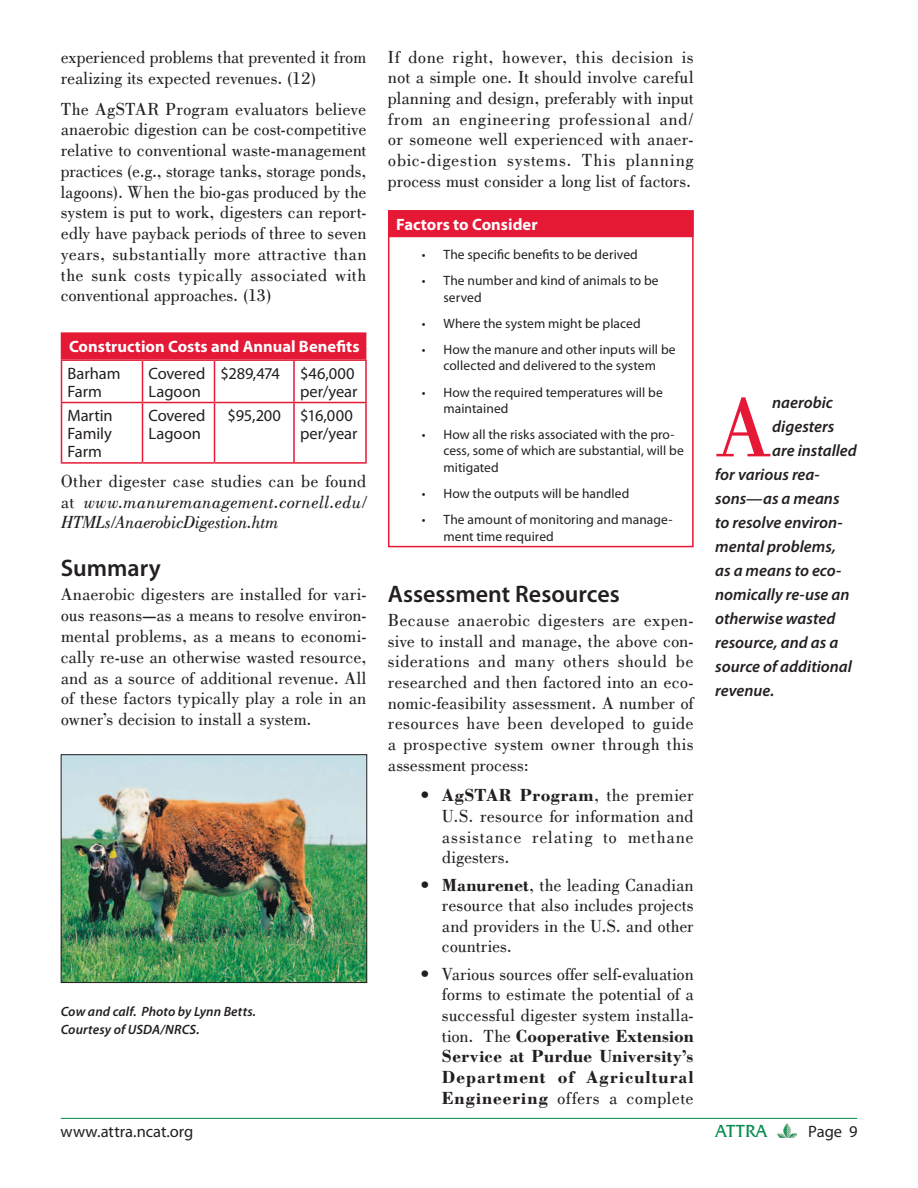
<style>
.page{position:relative;width:918px;height:1188px;background:#fff}
.page>*{position:absolute;margin:0;border:0;box-sizing:border-box;transform-origin:0 0}
.t1{font:88.35px "Bodoni";color:#e51836}
.t2{font:600 24px "Myriad Pro";color:#231f20}
.t3{font:18px/20.7px "Bodoni";letter-spacing:.01em;color:#231f20;text-align:justify}
.t4{font:italic 18px/20.9px "Bodoni";letter-spacing:.005em;color:#231f20;text-align:justify}
.t5{font:18px "Friz Quadrata IT Cby BT";letter-spacing:-.01em;color:#078a4d}
.t6{font:700 18px "Bodoni";color:#231f20}
.t7{font:italic 600 16.5px "Myriad Pro";color:#231f20}
.t8{font:16.5px/18px "Myriad Pro";letter-spacing:-.005em;color:#231f20}
.t9{font:700 16.5px "Myriad Pro";color:#fff}
.t10{font:13.5px/26.4px "Myriad Pro";letter-spacing:.005em;color:#231f20}
.t11{font:italic 600 13.5px/17.1px "Myriad Pro";letter-spacing:.005em;color:#231f20}
.s1{font-style:normal}
.s2{font-weight:700}
</style>
<div class="page">
<img style="left:777px;top:1123px;width:20px;height:14px">
<hr style="left:61px;top:359px;width:82px;height:2px;background:#e51836">
<hr style="left:61px;top:361px;width:1px;height:41px;background:#e51836">
<hr style="left:143px;top:359px;width:72px;height:2px;background:#e51836">
<hr style="left:142px;top:361px;width:1px;height:41px;background:#e51836">
<hr style="left:215px;top:359px;width:79px;height:2px;background:#e51836">
<hr style="left:214px;top:361px;width:1px;height:41px;background:#e51836">
<hr style="left:294px;top:359px;width:73px;height:2px;background:#e51836">
<hr style="left:293px;top:361px;width:2px;height:41px;background:#e51836">
<hr style="left:365px;top:361px;width:2px;height:41px;background:#e51836">
<hr style="left:61px;top:402px;width:82px;height:1px;background:#e51836">
<hr style="left:61px;top:403px;width:1px;height:59px;background:#e51836">
<hr style="left:143px;top:402px;width:72px;height:1px;background:#e51836">
<hr style="left:142px;top:403px;width:1px;height:59px;background:#e51836">
<hr style="left:215px;top:402px;width:79px;height:1px;background:#e51836">
<hr style="left:214px;top:403px;width:1px;height:59px;background:#e51836">
<hr style="left:294px;top:402px;width:73px;height:1px;background:#e51836">
<hr style="left:293px;top:403px;width:2px;height:59px;background:#e51836">
<hr style="left:365px;top:403px;width:2px;height:59px;background:#e51836">
<hr style="left:61px;top:462px;width:82px;height:2px;background:#e51836">
<hr style="left:143px;top:462px;width:72px;height:2px;background:#e51836">
<hr style="left:215px;top:462px;width:79px;height:2px;background:#e51836">
<hr style="left:294px;top:462px;width:73px;height:2px;background:#e51836">
<div style="left:62px;top:333px;width:304px;height:26px;background:#e51836"></div>
<div style="left:61px;top:332px;width:305px;height:27px;border:2px solid #e51836"></div>
<img style="left:63px;top:756px;width:302px;height:225px">
<div style="left:61px;top:754px;width:306px;height:229px;border:1px solid #231f20"></div>
<div style="left:388px;top:210px;width:306px;height:337px;border:2px solid #e51836"></div>
<div style="left:389px;top:211px;width:304px;height:25px;background:#e51836"></div>
<div style="left:388px;top:210px;width:306px;height:27px;border:2px solid #e51836"></div>
<hr style="left:61px;top:1118px;width:796px;height:1px;background:#078a4d">
<p class="t3" style="left:61px;top:47px;width:307px">experienced problems that prevented it from realizing its expected revenues. (12)</p>
<p class="t3" style="left:61px;top:98px;width:307px">The AgSTAR Program evaluators believe anaerobic digestion can be cost-competitive relative to conventional waste-management practices (e.g., storage tanks, storage ponds, lagoons). When the bio-gas produced by the system is put to work, digesters can report&shy;edly have payback periods of three to seven years, substantially more attractive than the sunk costs typically associated with conventional approaches. (13)</p>
<p class="t9" style="left:69px;top:337px;width:292px">Construction Costs and Annual Benefits</p>
<p class="t8" style="left:68px;top:364px;width:54px">Barham<br>Farm</p>
<p class="t8" style="left:149px;top:364px;width:59px">Covered<br>Lagoon</p>
<p class="t8" style="left:221px;top:364px;width:139px;text-align:right">$289,474 $46,000 per/year</p>
<p class="t8" style="left:67px;top:407px;width:47px;text-align:justify">Martin Family Farm</p>
<p class="t8" style="left:149px;top:407px;width:59px">Covered<br>Lagoon</p>
<p class="t8" style="left:228px;top:407px;width:132px;text-align:right">$95,200 $16,000 per/year</p>
<p class="t4" style="left:61px;top:471px;width:307px"><span class="s1">Other digester case studies can be found at</span> www.manuremanagement.cornell.edu/ HTMLs/AnaerobicDigestion.htm</p>
<h2 class="t2" style="left:61px;top:555px;width:102px">Summary</h2>
<p class="t3" style="left:61px;top:584px;width:307px">Anaerobic digesters are installed for vari&shy;ous reasons—as a means to resolve environ&shy;mental problems, as a means to economi&shy;cally re-use an otherwise wasted resource, and as a source of additional revenue. All of these factors typically play a role in an owner’s decision to install a system.</p>
<p class="t11" style="left:61px;top:1004px;width:197px">Cow and calf. Photo by Lynn Betts.<br>Courtesy of USDA/NRCS.</p>
<p class="t3" style="left:388px;top:47px;width:307px">If done right, however, this decision is not a simple one. It should involve careful planning and design, preferably with input from an engineering professional and/ or someone well experienced with anaer&shy;obic-digestion systems. This planning process must consider a long list of factors.</p>
<p class="t9" style="left:396px;top:215px;width:143px">Factors to Consider</p>
<p class="t10" style="left:422px;top:242px;width:5px">• •</p>
<p class="t10" style="left:422px;top:310px;width:5px">• •</p>
<p class="t10" style="left:422px;top:379px;width:5px">•</p>
<p class="t10" style="left:422px;top:422px;width:5px">•</p>
<p class="t10" style="left:422px;top:481px;width:5px">• •</p>
<p class="t10" style="left:443px;top:242px;width:217px">The specific benefits to be derived<br>The number and kind of animals to be</p>
<p class="t10" style="left:443px;top:284px;width:234px">served<br>Where the system might be placed<br>How the manure and other inputs will be</p>
<p class="t10" style="left:443px;top:353px;width:221px">collected and delivered to the system<br>How the required temperatures will be</p>
<p class="t10" style="left:443px;top:395px;width:233px">maintained<br>How all the risks associated with the pro-</p>
<p class="t10" style="left:443px;top:443px;width:242px;line-height:16.2px">cess, some of which are substantial, will be mitigated</p>
<p class="t10" style="left:443px;top:481px;width:231px">How the outputs will be handled<br>The amount of monitoring and manage-</p>
<p class="t10" style="left:443px;top:523px;width:112px">ment time required</p>
<h2 class="t2" style="left:388px;top:581px;width:233px">Assessment Resources</h2>
<p class="t3" style="left:388px;top:610px;width:307px">Because anaerobic digesters are expen&shy;sive to install and manage, the above con&shy;siderations and many others should be researched and then factored into an eco&shy;nomic-feasibility assessment. A number of resources have been developed to guide a prospective system owner through this assessment process:</p>
<p class="t3" style="left:442px;top:785px;width:253px"><span class="s2">AgSTAR Program</span>, the premier U.S. resource for information and assistance relating to methane digesters.</p>
<p class="t3" style="left:442px;top:874px;width:253px"><span class="s2">Manurenet</span>, the leading Canadian resource that also includes projects and providers in the U.S. and other countries.</p>
<p class="t3" style="left:442px;top:964px;width:253px">Various sources offer self-evaluation forms to estimate the potential of a successful digester system installa&shy;tion. The <span class="s2">Cooperative Extension Service at Purdue University’s Department of Agricultural Engineering</span> offers a complete</p>
<p class="t6" style="left:420px;top:785px;width:10px">•</p>
<p class="t6" style="left:420px;top:874px;width:10px">•</p>
<p class="t3" style="left:420px;top:964px;width:10px">•</p>
<h1 class="t1" style="left:715px;top:377px;width:59px">A</h1>
<p class="t7" style="left:772px;top:394px;width:62px">naerobic</p>
<p class="t7" style="left:772px;top:418px;width:64px">digesters</p>
<p class="t7" style="left:772px;top:442px;width:86px">are installed</p>
<p class="t7" style="left:715px;top:466px;width:106px">for various rea-</p>
<p class="t7" style="left:715px;top:490px;width:126px">sons—as a means</p>
<p class="t7" style="left:715px;top:514px;width:129px">to resolve environ-</p>
<p class="t7" style="left:715px;top:538px;width:122px">mental problems,</p>
<p class="t7" style="left:715px;top:562px;width:128px">as a means to eco-</p>
<p class="t7" style="left:715px;top:586px;width:136px">nomically re-use an</p>
<p class="t7" style="left:715px;top:610px;width:122px">otherwise wasted</p>
<p class="t7" style="left:715px;top:634px;width:125px">resource, and as a</p>
<p class="t7" style="left:715px;top:658px;width:138px">source of additional</p>
<p class="t7" style="left:715px;top:682px;width:61px">revenue.</p>
<p class="t8" style="left:60px;top:1123px;width:135px">www.attra.ncat.org</p>
<p class="t5" style="left:715px;top:1120px;width:53px">ATTRA</p>
<p class="t8" style="left:808px;top:1123px;width:51px">Page 9</p>
</div>
